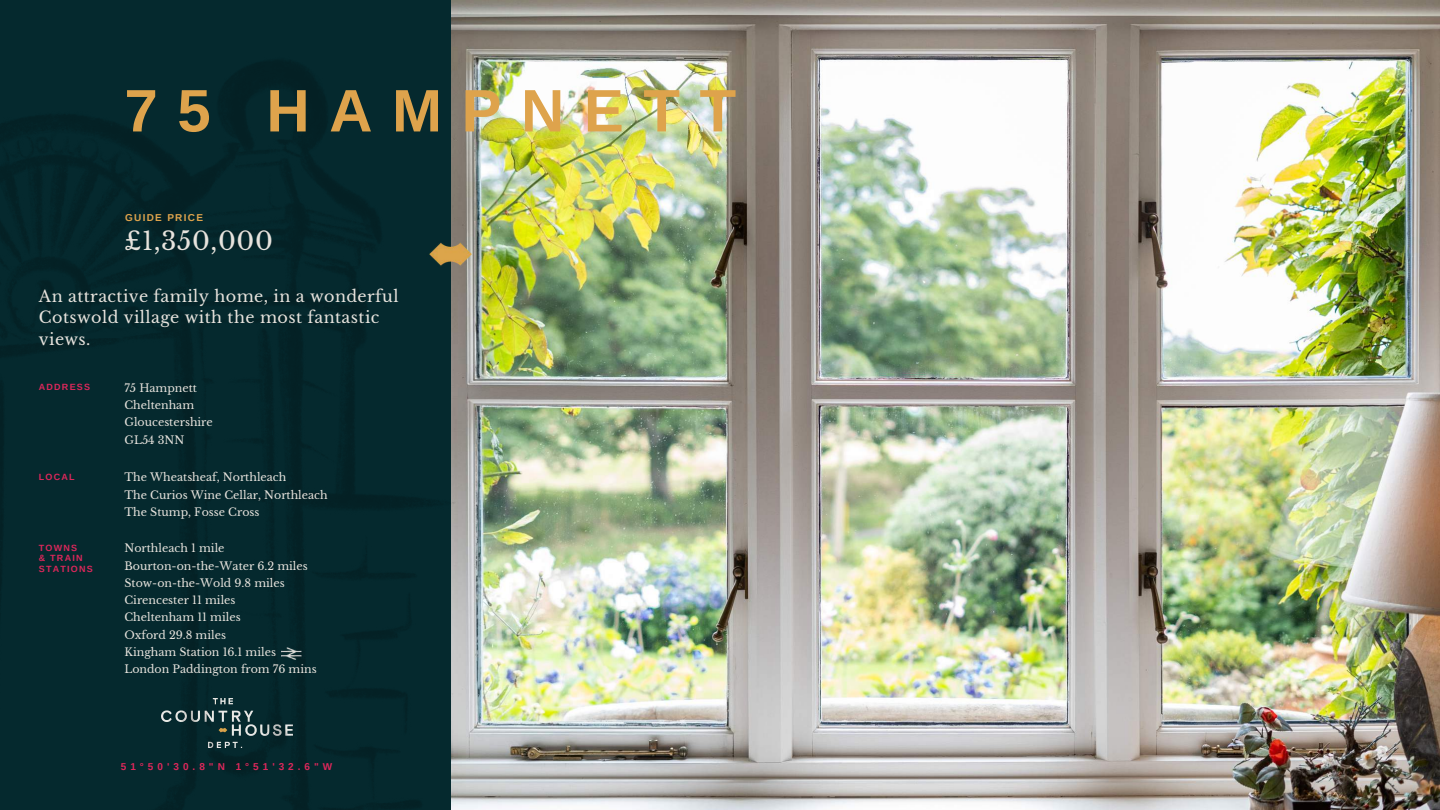
<style>
.page{position:relative;width:1440px;height:810px;background:#fff}
.page>*{position:absolute;margin:0;border:0;box-sizing:border-box;transform-origin:0 0}
.t1{font:700 60px "Arimo";letter-spacing:.325em;color:#dea34c}
.t2{font:25px "Libre Baskerville";letter-spacing:.025em;color:#e7e3dd}
.t3{font:16px/21.8px "Libre Baskerville";letter-spacing:.025em;color:#e7e3dd}
.t4{font:11px/17.2px "Libre Baskerville";color:#e7e3dd}
.t5{font:700 10px "Arimo";letter-spacing:.4em;color:#dc275a}
.t6{font:700 10px "Arimo";letter-spacing:.13em;color:#dea34c}
.t7{font:700 9px/10.5px "Arimo";letter-spacing:.13em;color:#dc275a}
</style>
<div class="page">
<img style="left:450px;top:0;width:990px;height:810px">
<div style="left:0;top:0;width:450px;height:810px;background:#05292e"></div>
<img style="left:161px;top:39px;width:332px;height:771px">
<img style="left:426px;top:239px;width:49px;height:31px">
<img style="left:281px;top:647px;width:20px;height:12px">
<h1 class="t1" style="left:124px;top:77px;width:613px">75 HAMPNETT</h1>
<p class="t6" style="left:125px;top:212px;width:79px">GUIDE PRICE</p>
<h2 class="t2" style="left:124px;top:226px;width:150px">£1,350,000</h2>
<h3 class="t3" style="left:39px;top:285px;width:361px">An attractive family home, in a wonderful<br>Cotswold village with the most fantastic views.</h3>
<p class="t7" style="left:39px;top:382px;width:53px">ADDRESS</p>
<p class="t4" style="left:124px;top:380px;width:90px">75 Hampnett<br>Cheltenham<br>Gloucestershire<br>GL54 3NN</p>
<p class="t7" style="left:39px;top:471px;width:37px">LOCAL</p>
<p class="t7" style="left:39px;top:542px;width:55px">TOWNS<br>&amp; TRAIN<br>STATIONS</p>
<p class="t4" style="left:124px;top:469px;width:205px">The Wheatsheaf, Northleach<br>The Curios Wine Cellar, Northleach<br>The Stump, Fosse Cross</p>
<p class="t4" style="left:124px;top:540px;width:194px">Northleach 1 mile<br>Bourton-on-the-Water 6.2 miles<br>Stow-on-the-Wold 9.8 miles<br>Cirencester 11 miles<br>Cheltenham 11 miles<br>Oxford 29.8 miles<br>Kingham Station 16.1 miles<br>London Paddington from 76 mins</p>
<p class="t5" style="left:121px;top:761px;width:213px">51°50'30.8"N 1°51'32.6"W</p>
</div>
